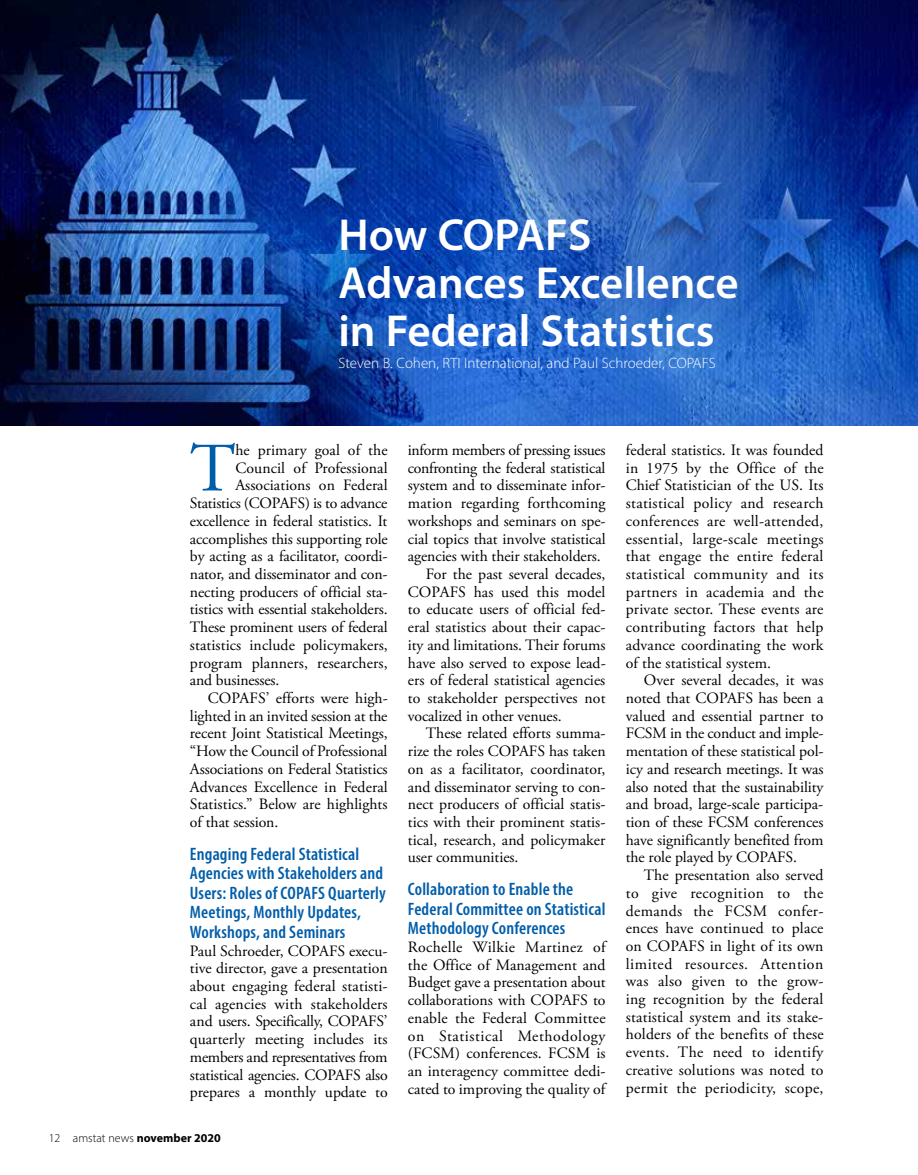
<style>
.page{position:relative;width:918px;height:1175px;background:#fff}
.page>*{position:absolute;margin:0;border:0;box-sizing:border-box;transform-origin:0 0}
.t1{font:69.15px "Adobe Garamond Pro";color:#005daa}
.t2{font:600 45px/48px "Myriad Pro";color:#fff}
.t3{font:600 condensed 18px/19.5px "Myriad Pro";letter-spacing:.01em;color:#005daa}
.t4{font:15.75px/17.7px "Adobe Garamond Pro";letter-spacing:-.005em;color:#000;text-align:justify}
.t5{font:300 15px "Myriad Pro";color:#fff}
.t6{font:300 12px "Myriad Pro";color:#000}
.s1{font-weight:700}
</style>
<div class="page">
<img style="left:0;top:0;width:918px;height:426px">
<h2 class="t2" style="left:338px;top:210px;width:402px">How COPAFS<br>Advances Excellence in Federal Statistics</h2>
<p class="t5" style="left:338px;top:354px;width:379px">Steven B. Cohen, RTI International, and Paul Schroeder, COPAFS</p>
<h1 class="t1" style="left:190px;top:427px;width:47px">T</h1>
<p class="t4" style="left:235px;top:442px;width:154px">he primary goal of the</p>
<p class="t4" style="left:235px;top:459px;width:154px">Council of Professional</p>
<p class="t4" style="left:235px;top:477px;width:154px">Associations on Federal</p>
<p class="t4" style="left:190px;top:495px;width:199px">Statistics (COPAFS) is to advance</p>
<p class="t4" style="left:190px;top:512px;width:199px">excellence in federal statistics. It</p>
<p class="t4" style="left:190px;top:530px;width:199px">accomplishes this supporting role</p>
<p class="t4" style="left:190px;top:548px;width:199px">by acting as a facilitator, coordi-</p>
<p class="t4" style="left:190px;top:565px;width:199px">nator, and disseminator and con-</p>
<p class="t4" style="left:190px;top:583px;width:199px">necting producers of official sta-</p>
<p class="t4" style="left:190px;top:601px;width:199px">tistics with essential stakeholders.</p>
<p class="t4" style="left:190px;top:619px;width:199px">These prominent users of federal</p>
<p class="t4" style="left:190px;top:636px;width:199px">statistics include policymakers,</p>
<p class="t4" style="left:190px;top:654px;width:199px">program planners, researchers,</p>
<p class="t4" style="left:190px;top:672px;width:91px">and businesses.</p>
<p class="t4" style="left:208px;top:689px;width:181px">COPAFS’ efforts were high-</p>
<p class="t4" style="left:190px;top:707px;width:199px">lighted in an invited session at the</p>
<p class="t4" style="left:190px;top:725px;width:199px">recent Joint Statistical Meetings,</p>
<p class="t4" style="left:190px;top:742px;width:199px">“How the Council of Professional</p>
<p class="t4" style="left:190px;top:760px;width:199px">Associations on Federal Statistics</p>
<p class="t4" style="left:190px;top:778px;width:199px">Advances Excellence in Federal</p>
<p class="t4" style="left:190px;top:796px;width:199px">Statistics.” Below are highlights</p>
<p class="t4" style="left:190px;top:813px;width:90px">of that session.</p>
<p class="t3" style="left:190px;top:843px;width:197px">Engaging Federal Statistical<br>Agencies with Stakeholders and<br>Users: Roles of COPAFS Quarterly<br>Meetings, Monthly Updates,<br>Workshops, and Seminars</p>
<p class="t4" style="left:190px;top:942px;width:199px">Paul Schroeder, COPAFS execu&shy;tive director, gave a presentation about engaging federal statisti&shy;cal agencies with stakeholders and users. Specifically, COPAFS’ quarterly meeting includes its members and representatives from statistical agencies. COPAFS also prepares a monthly update to</p>
<p class="t6" style="left:49px;top:1130px;width:174px">12 amstat news <span class="s1">november 2020</span></p>
<p class="t4" style="left:408px;top:442px;width:199px">inform members of pressing issues</p>
<p class="t4" style="left:408px;top:459px;width:199px">confronting the federal statistical</p>
<p class="t4" style="left:408px;top:477px;width:199px">system and to disseminate infor-</p>
<p class="t4" style="left:408px;top:495px;width:199px">mation regarding forthcoming</p>
<p class="t4" style="left:408px;top:512px;width:199px">workshops and seminars on spe-</p>
<p class="t4" style="left:408px;top:530px;width:199px">cial topics that involve statistical</p>
<p class="t4" style="left:408px;top:548px;width:194px">agencies with their stakeholders.</p>
<p class="t4" style="left:426px;top:565px;width:181px">For the past several decades,</p>
<p class="t4" style="left:408px;top:583px;width:199px">COPAFS has used this model</p>
<p class="t4" style="left:408px;top:601px;width:199px">to educate users of official fed-</p>
<p class="t4" style="left:408px;top:619px;width:199px">eral statistics about their capac-</p>
<p class="t4" style="left:408px;top:636px;width:199px">ity and limitations. Their forums</p>
<p class="t4" style="left:408px;top:654px;width:199px">have also served to expose lead-</p>
<p class="t4" style="left:408px;top:672px;width:199px">ers of federal statistical agencies</p>
<p class="t4" style="left:408px;top:689px;width:199px">to stakeholder perspectives not</p>
<p class="t4" style="left:408px;top:707px;width:155px">vocalized in other venues.</p>
<p class="t4" style="left:426px;top:725px;width:181px">These related efforts summa-</p>
<p class="t4" style="left:408px;top:742px;width:199px">rize the roles COPAFS has taken</p>
<p class="t4" style="left:408px;top:760px;width:199px">on as a facilitator, coordinator,</p>
<p class="t4" style="left:408px;top:778px;width:199px">and disseminator serving to con-</p>
<p class="t4" style="left:408px;top:796px;width:199px">nect producers of official statis-</p>
<p class="t4" style="left:408px;top:813px;width:199px">tics with their prominent statis-</p>
<p class="t4" style="left:408px;top:831px;width:199px">tical, research, and policymaker</p>
<p class="t4" style="left:408px;top:849px;width:112px">user communities.</p>
<p class="t3" style="left:408px;top:879px;width:199px">Collaboration to Enable the<br>Federal Committee on Statistical<br>Methodology Conferences</p>
<p class="t4" style="left:408px;top:938px;width:199px">Rochelle Wilkie Martinez of the Office of Management and Budget gave a presentation about collaborations with COPAFS to enable the Federal Committee on Statistical Methodology (FCSM) conferences. FCSM is an interagency committee dedi&shy;cated to improving the quality of</p>
<p class="t4" style="left:626px;top:442px;width:199px">federal statistics. It was founded in 1975 by the Office of the Chief Statistician of the US. Its statistical policy and research conferences are well-attended, essential, large-scale meetings that engage the entire federal statistical community and its partners in academia and the private sector. These events are contributing factors that help advance coordinating the work of the statistical system.</p>
<p class="t4" style="left:626px;top:672px;width:199px;text-indent:18px">Over several decades, it was noted that COPAFS has been a valued and essential partner to FCSM in the conduct and imple&shy;mentation of these statistical pol&shy;icy and research meetings. It was also noted that the sustainability and broad, large-scale participa&shy;tion of these FCSM conferences have significantly benefited from the role played by COPAFS.</p>
<p class="t4" style="left:626px;top:866px;width:199px;text-indent:18px">The presentation also served to give recognition to the demands the FCSM confer&shy;ences have continued to place on COPAFS in light of its own limited resources. Attention was also given to the grow&shy;ing recognition by the federal statistical system and its stake&shy;holders of the benefits of these events. The need to identify creative solutions was noted to permit the periodicity, scope,</p>
</div>
